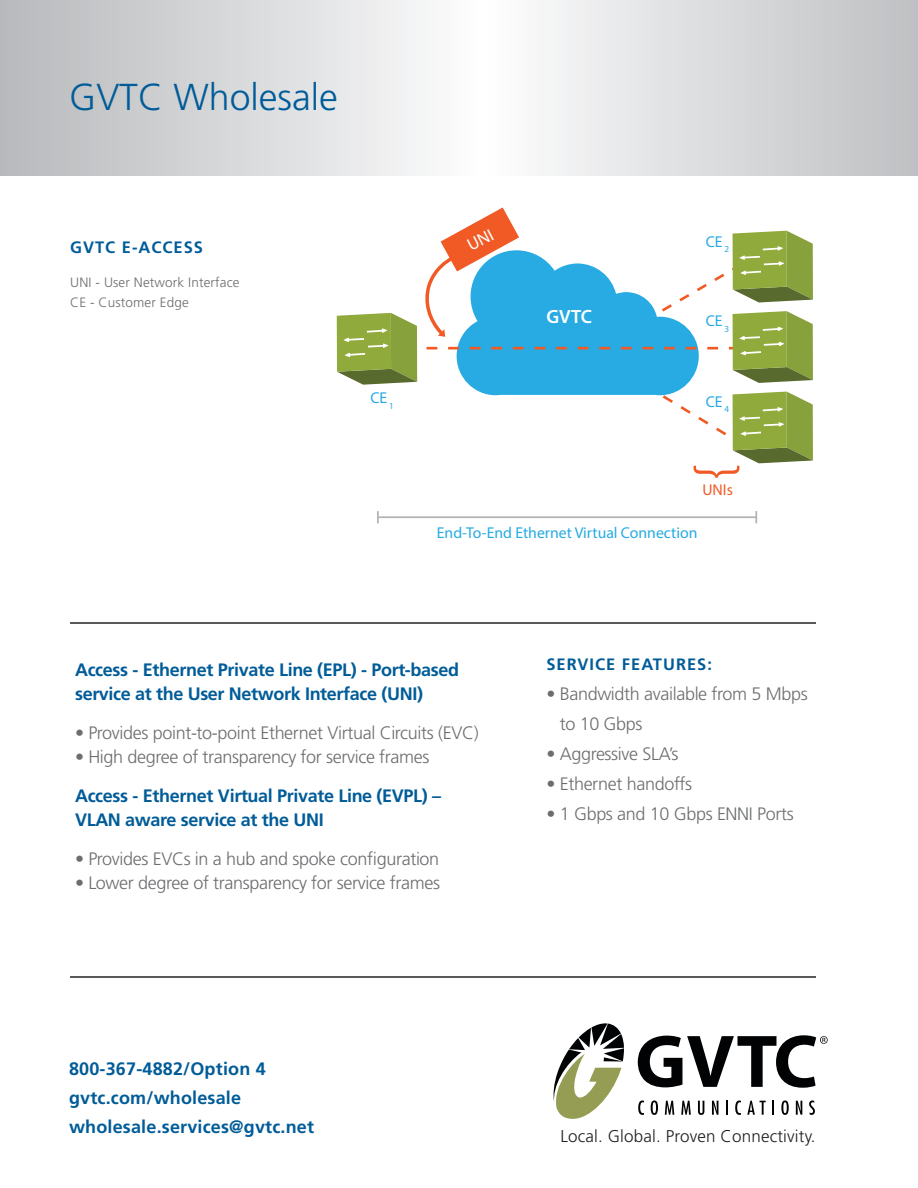
<style>
.page{position:relative;width:918px;height:1188px;background:#fff}
.page>*{position:absolute;margin:0;border:0;box-sizing:border-box;transform-origin:0 0}
.t1{font:300 51.15px "Frutiger LT Std";color:#f15a24}
.t2{font:300 37.5px "Frutiger";color:#005c98}
.t3{font:600 19.2px "Myriad Pro";color:#fff}
.t4{font:300 18px/30px "Frutiger";letter-spacing:-.02em;color:#6c6d70}
.t5{font:700 18px/24px "Frutiger";letter-spacing:-.02em;color:#005c98}
.t6{font:700 18px/29px "Frutiger";letter-spacing:.01em;color:#005c98}
.t7{font:300 16.95px "Frutiger";letter-spacing:.01em;color:#231f20}
.t8{font:700 16.5px "Frutiger";letter-spacing:.06em;color:#005c98}
.t9{font:15.75px "Myriad Pro";color:#27abe2}
.t10{font:15.75px "Myriad Pro";color:#f15a24}
.t11{font:300 13.5px/19.5px "Frutiger";letter-spacing:.01em;color:#6c6d70}
</style>
<div class="page">
<svg style="left:554px;top:1023px;width:70px;height:96px"></svg>
<svg style="left:638px;top:1100px;width:6px;height:15px"></svg>
<svg style="left:651px;top:1100px;width:7px;height:15px"></svg>
<svg style="left:665px;top:1101px;width:9px;height:14px"></svg>
<svg style="left:681px;top:1101px;width:10px;height:14px"></svg>
<svg style="left:698px;top:1101px;width:6px;height:14px"></svg>
<svg style="left:712px;top:1101px;width:6px;height:14px"></svg>
<svg style="left:726px;top:1101px;width:2px;height:14px"></svg>
<svg style="left:735px;top:1100px;width:6px;height:15px"></svg>
<svg style="left:747px;top:1101px;width:19px;height:14px"></svg>
<svg style="left:772px;top:1101px;width:2px;height:14px"></svg>
<svg style="left:781px;top:1100px;width:8px;height:15px"></svg>
<svg style="left:796px;top:1101px;width:6px;height:14px"></svg>
<svg style="left:809px;top:1100px;width:6px;height:15px"></svg>
<svg style="left:638px;top:1035px;width:190px;height:53px"></svg>
<hr style="left:70px;top:976px;width:745px;height:2px;background:#57585a">
<svg style="left:0;top:0;width:918px;height:176px"></svg>
<hr style="left:378px;top:516px;width:378px;height:2px;background:#b1b3b5">
<svg style="left:377px;top:511px;width:2px;height:12px"></svg>
<svg style="left:755px;top:511px;width:2px;height:12px"></svg>
<hr style="left:70px;top:622px;width:745px;height:1px;background:#57585a">
<svg style="left:337px;top:207px;width:476px;height:256px"></svg>
<h2 class="t2" style="left:69px;top:76px;width:270px">GVTC Wholesale</h2>
<p class="t8" style="left:70px;top:237px;width:134px">GVTC E-ACCESS</p>
<p class="t11" style="left:70px;top:273px;width:171px">UNI - User Network Interface<br>CE - Customer Edge</p>
<p class="t9" style="left:370px;top:388px;width:25px">CE <sub>1</sub></p>
<p class="t3" style="left:546px;top:304px;width:47px">GVTC</p>
<p class="t9" style="left:706px;top:232px;width:25px">CE <sub>2</sub></p>
<p class="t9" style="left:706px;top:311px;width:25px">CE <sub>3</sub></p>
<p class="t9" style="left:706px;top:392px;width:25px">CE <sub>4</sub></p>
<h1 class="t1" style="left:686px;top:480px;width:16px;rotate:-90deg">{</h1>
<p class="t10" style="left:702px;top:480px;width:32px">UNIs</p>
<p class="t9" style="left:437px;top:523px;width:262px">End-To-End Ethernet Virtual Connection</p>
<p class="t5" style="left:75px;top:658px;width:386px">Access - Ethernet Private Line (EPL) - Port-based service at the User Network Interface (UNI)</p>
<p class="t4" style="left:75px;top:718px;width:405px">• Provides point-to-point Ethernet Virtual Circuits (EVC)</p>
<p class="t4" style="left:75px;top:742px;width:356px">• High degree of transparency for service frames</p>
<p class="t5" style="left:75px;top:784px;width:368px">Access - Ethernet Virtual Private Line (EVPL) –<br>VLAN aware service at the UNI</p>
<p class="t4" style="left:75px;top:844px;width:366px">• Provides EVCs in a hub and spoke configuration</p>
<p class="t4" style="left:75px;top:868px;width:367px">• Lower degree of transparency for service frames</p>
<p class="t6" style="left:69px;top:1054px;width:247px">800-367-4882/Option 4 gvtc.com/wholesale wholesale.services@gvtc.net</p>
<p class="t8" style="left:546px;top:654px;width:167px">SERVICE FEATURES:</p>
<p class="t4" style="left:560px;top:679px;width:249px;text-indent:-13px">• Bandwidth available from 5 Mbps to 10 Gbps</p>
<p class="t4" style="left:546px;top:739px;width:134px">• Aggressive SLA’s</p>
<p class="t4" style="left:546px;top:769px;width:147px">• Ethernet handoffs</p>
<p class="t4" style="left:546px;top:799px;width:249px">• 1 Gbps and 10 Gbps ENNI Ports</p>
<p class="t7" style="left:560px;top:1126px;width:257px">Local. Global. Proven Connectivity.</p>
</div>
